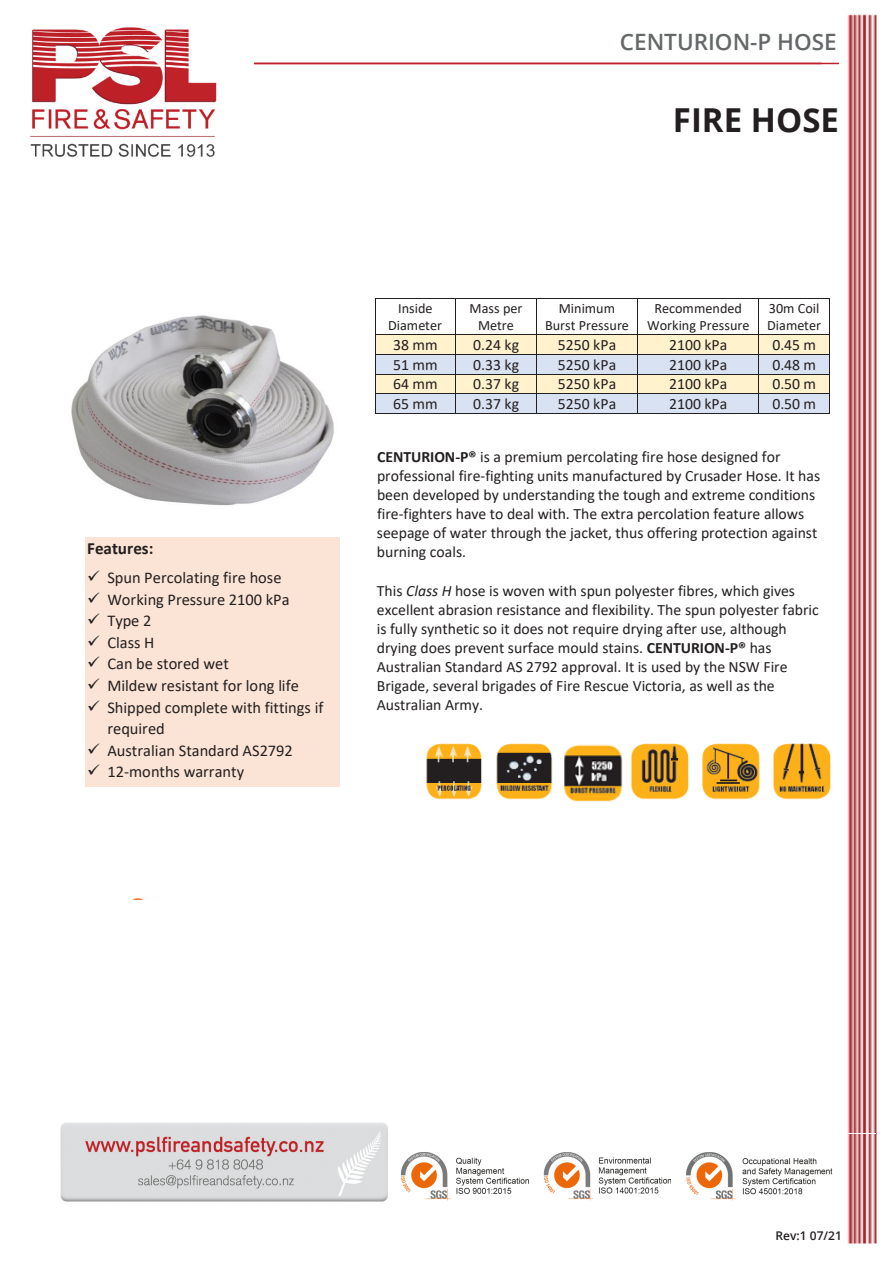
<style>
.page{position:relative;width:893px;height:1263px;background:#fff}
.page>*{position:absolute;margin:0;border:0;box-sizing:border-box;transform-origin:0 0}
.t1{font:700 33px "Open Sans";color:#231f20}
.t2{font:600 22.5px "Open Sans";color:#646868}
.t3{font:700 17.1px "Calibri";color:#231f20}
.t4{font:16.35px/21.6px "Calibri";color:#231f20}
.t5{font:15.75px/19.2px "Calibri";color:#231f20}
.t6{font:14.25px/17.5px "Calibri";color:#231f20;text-align:center}
.t7{font:600 12px "Open Sans";color:#231f20}
.s1{font-weight:700}
.s2{font-style:italic}
</style>
<div class="page">
<img style="left:132px;top:13px;width:745px;height:1231px">
<img style="left:30px;top:13px;width:204px;height:163px">
<img style="left:18px;top:1134px;width:857px;height:1px">
<hr style="left:254px;top:63px;width:585px;height:1px;background:#c02028">
<img style="left:55px;top:1117px;width:785px;height:92px">
<svg style="left:132px;top:890px;width:223px;height:9px"></svg>
<img style="left:128px;top:896px;width:204px;height:3px">
<svg style="left:364px;top:287px;width:474px;height:141px"></svg>
<hr style="left:376px;top:298px;width:79px;height:1px;background:#231f20">
<hr style="left:456px;top:298px;width:80px;height:1px;background:#231f20">
<hr style="left:537px;top:298px;width:100px;height:1px;background:#231f20">
<hr style="left:638px;top:298px;width:121px;height:1px;background:#231f20">
<hr style="left:759px;top:298px;width:70px;height:1px;background:#231f20">
<hr style="left:375px;top:299px;width:1px;height:35px;background:#231f20">
<hr style="left:455px;top:299px;width:1px;height:35px;background:#231f20">
<hr style="left:536px;top:299px;width:1px;height:35px;background:#231f20">
<hr style="left:637px;top:299px;width:1px;height:35px;background:#231f20">
<hr style="left:759px;top:299px;width:1px;height:35px;background:#231f20">
<hr style="left:829px;top:299px;width:1px;height:35px;background:#231f20">
<div style="left:376px;top:335px;width:79px;height:19px;background:#fff2cc"></div>
<div style="left:456px;top:335px;width:80px;height:19px;background:#fff2cc"></div>
<div style="left:537px;top:335px;width:100px;height:19px;background:#fff2cc"></div>
<div style="left:638px;top:335px;width:121px;height:19px;background:#fff2cc"></div>
<div style="left:759px;top:335px;width:70px;height:19px;background:#fff2cc"></div>
<hr style="left:376px;top:334px;width:79px;height:1px;background:#231f20">
<hr style="left:456px;top:334px;width:80px;height:1px;background:#231f20">
<hr style="left:537px;top:334px;width:100px;height:1px;background:#231f20">
<hr style="left:638px;top:334px;width:121px;height:1px;background:#231f20">
<hr style="left:759px;top:334px;width:70px;height:1px;background:#231f20">
<div style="left:376px;top:355px;width:79px;height:19px;background:#d9e2f3"></div>
<div style="left:456px;top:355px;width:80px;height:19px;background:#d9e2f3"></div>
<div style="left:537px;top:355px;width:100px;height:19px;background:#d9e2f3"></div>
<div style="left:638px;top:355px;width:121px;height:19px;background:#d9e2f3"></div>
<div style="left:759px;top:355px;width:70px;height:19px;background:#d9e2f3"></div>
<hr style="left:376px;top:354px;width:79px;height:1px;background:#231f20">
<hr style="left:456px;top:354px;width:80px;height:1px;background:#231f20">
<hr style="left:537px;top:354px;width:100px;height:1px;background:#231f20">
<hr style="left:638px;top:354px;width:121px;height:1px;background:#231f20">
<hr style="left:759px;top:354px;width:70px;height:1px;background:#231f20">
<div style="left:376px;top:374px;width:79px;height:20px;background:#fff2cc"></div>
<div style="left:456px;top:374px;width:80px;height:20px;background:#fff2cc"></div>
<div style="left:537px;top:374px;width:100px;height:20px;background:#fff2cc"></div>
<div style="left:638px;top:374px;width:121px;height:20px;background:#fff2cc"></div>
<div style="left:759px;top:374px;width:70px;height:20px;background:#fff2cc"></div>
<hr style="left:376px;top:374px;width:79px;height:1px;background:#231f20">
<hr style="left:456px;top:374px;width:80px;height:1px;background:#231f20">
<hr style="left:537px;top:374px;width:100px;height:1px;background:#231f20">
<hr style="left:638px;top:374px;width:121px;height:1px;background:#231f20">
<hr style="left:759px;top:374px;width:70px;height:1px;background:#231f20">
<div style="left:376px;top:394px;width:79px;height:19px;background:#d9e2f3"></div>
<div style="left:456px;top:394px;width:80px;height:19px;background:#d9e2f3"></div>
<div style="left:537px;top:394px;width:100px;height:19px;background:#d9e2f3"></div>
<div style="left:638px;top:394px;width:121px;height:19px;background:#d9e2f3"></div>
<div style="left:759px;top:394px;width:70px;height:19px;background:#d9e2f3"></div>
<hr style="left:376px;top:394px;width:79px;height:1px;background:#231f20">
<hr style="left:456px;top:394px;width:80px;height:1px;background:#231f20">
<hr style="left:537px;top:394px;width:100px;height:1px;background:#231f20">
<hr style="left:638px;top:394px;width:121px;height:1px;background:#231f20">
<hr style="left:759px;top:394px;width:70px;height:1px;background:#231f20">
<svg style="left:375px;top:334px;width:1px;height:80px"></svg>
<hr style="left:376px;top:413px;width:79px;height:1px;background:#231f20">
<svg style="left:455px;top:334px;width:1px;height:80px"></svg>
<hr style="left:456px;top:413px;width:80px;height:1px;background:#231f20">
<svg style="left:536px;top:334px;width:1px;height:80px"></svg>
<hr style="left:537px;top:413px;width:100px;height:1px;background:#231f20">
<svg style="left:637px;top:334px;width:1px;height:80px"></svg>
<hr style="left:638px;top:413px;width:121px;height:1px;background:#231f20">
<hr style="left:759px;top:413px;width:70px;height:1px;background:#231f20">
<svg style="left:829px;top:334px;width:1px;height:80px"></svg>
<div style="left:76px;top:532px;width:272px;height:260px;background:#fff"></div>
<div style="left:85px;top:537px;width:254px;height:23px;background:#fbe4d5"></div>
<div style="left:85px;top:560px;width:254px;height:7px;background:#fbe4d5"></div>
<div style="left:85px;top:567px;width:254px;height:22px;background:#fbe4d5"></div>
<div style="left:85px;top:589px;width:254px;height:22px;background:#fbe4d5"></div>
<div style="left:85px;top:611px;width:254px;height:21px;background:#fbe4d5"></div>
<div style="left:85px;top:632px;width:254px;height:22px;background:#fbe4d5"></div>
<div style="left:85px;top:654px;width:254px;height:21px;background:#fbe4d5"></div>
<div style="left:85px;top:675px;width:254px;height:22px;background:#fbe4d5"></div>
<div style="left:85px;top:697px;width:254px;height:21px;background:#fbe4d5"></div>
<div style="left:85px;top:718px;width:254px;height:22px;background:#fbe4d5"></div>
<div style="left:85px;top:740px;width:254px;height:22px;background:#fbe4d5"></div>
<div style="left:85px;top:762px;width:254px;height:25px;background:#fbe4d5"></div>
<div style="left:366px;top:441px;width:472px;height:311px;background:#fff"></div>
<svg style="left:413px;top:733px;width:427px;height:86px"></svg>
<img style="left:424px;top:740px;width:415px;height:68px">
<div style="left:55px;top:302px;width:304px;height:224px;background:#fff"></div>
<img style="left:71px;top:315px;width:263px;height:191px">
<p class="t2" style="left:620px;top:27px;width:218px">CENTURION-P HOSE</p>
<p class="t1" style="left:673px;top:96px;width:168px">FIRE HOSE</p>
<p class="t3" style="left:87px;top:536px;width:68px">Features:</p>
<p class="t4" style="left:87px;top:566px;width:196px">✓ Spun Percolating fire hose</p>
<p class="t4" style="left:87px;top:588px;width:204px">✓ Working Pressure 2100 kPa</p>
<p class="t4" style="left:87px;top:609px;width:66px">✓ Type 2</p>
<p class="t4" style="left:87px;top:631px;width:69px">✓ Class H</p>
<p class="t4" style="left:87px;top:653px;width:143px">✓ Can be stored wet</p>
<p class="t4" style="left:87px;top:674px;width:213px">✓ Mildew resistant for long life</p>
<p class="t4" style="left:107px;top:696px;width:218px;text-indent:-20px">✓ Shipped complete with fittings if required</p>
<p class="t4" style="left:87px;top:739px;width:207px">✓ Australian Standard AS2792</p>
<p class="t4" style="left:87px;top:761px;width:158px">✓ 12-months warranty</p>
<p class="t6" style="left:388px;top:299px;width:56px">Inside<br>Diameter</p>
<p class="t6" style="left:470px;top:299px;width:54px">Mass per<br>Metre</p>
<p class="t6" style="left:545px;top:299px;width:85px">Minimum<br>Burst Pressure</p>
<p class="t6" style="left:647px;top:299px;width:104px">Recommended<br>Working Pressure</p>
<p class="t6" style="left:767px;top:299px;width:56px;text-align:left">30m Coil<br>Diameter</p>
<p class="t5" style="left:393px;top:334px;width:46px">38 mm</p>
<p class="t5" style="left:473px;top:334px;width:48px">0.24 kg</p>
<p class="t5" style="left:558px;top:334px;width:60px">5250 kPa</p>
<p class="t5" style="left:669px;top:334px;width:60px">2100 kPa</p>
<p class="t5" style="left:772px;top:334px;width:45px">0.45 m</p>
<p class="t5" style="left:393px;top:354px;width:46px">51 mm</p>
<p class="t5" style="left:473px;top:354px;width:48px">0.33 kg</p>
<p class="t5" style="left:558px;top:354px;width:60px">5250 kPa</p>
<p class="t5" style="left:669px;top:354px;width:60px">2100 kPa</p>
<p class="t5" style="left:772px;top:354px;width:45px">0.48 m</p>
<p class="t5" style="left:393px;top:374px;width:46px">64 mm</p>
<p class="t5" style="left:473px;top:374px;width:48px">0.37 kg</p>
<p class="t5" style="left:558px;top:374px;width:60px">5250 kPa</p>
<p class="t5" style="left:669px;top:374px;width:60px">2100 kPa</p>
<p class="t5" style="left:772px;top:374px;width:45px">0.50 m</p>
<p class="t5" style="left:393px;top:394px;width:46px">65 mm</p>
<p class="t5" style="left:473px;top:394px;width:48px">0.37 kg</p>
<p class="t5" style="left:558px;top:394px;width:60px">5250 kPa</p>
<p class="t5" style="left:669px;top:394px;width:60px">2100 kPa</p>
<p class="t5" style="left:772px;top:394px;width:45px">0.50 m</p>
<p class="t5" style="left:377px;top:446px;width:445px"><span class="s1">CENTURION-P®</span> is a premium percolating fire hose designed for professional fire-fighting units manufactured by Crusader Hose. It has been developed by understanding the tough and extreme conditions fire-fighters have to deal with. The extra percolation feature allows seepage of water through the jacket, thus offering protection against burning coals.</p>
<p class="t5" style="left:377px;top:580px;width:444px">This <span class="s2">Class H</span> hose is woven with spun polyester fibres, which gives excellent abrasion resistance and flexibility. The spun polyester fabric is fully synthetic so it does not require drying after use, although drying does prevent surface mould stains. <span class="s1">CENTURION-P®</span> has Australian Standard AS 2792 approval. It is used by the NSW Fire Brigade, several brigades of Fire Rescue Victoria, as well as the Australian Army.</p>
<p class="t7" style="left:776px;top:1228px;width:68px">Rev:1 07/21</p>
</div>
